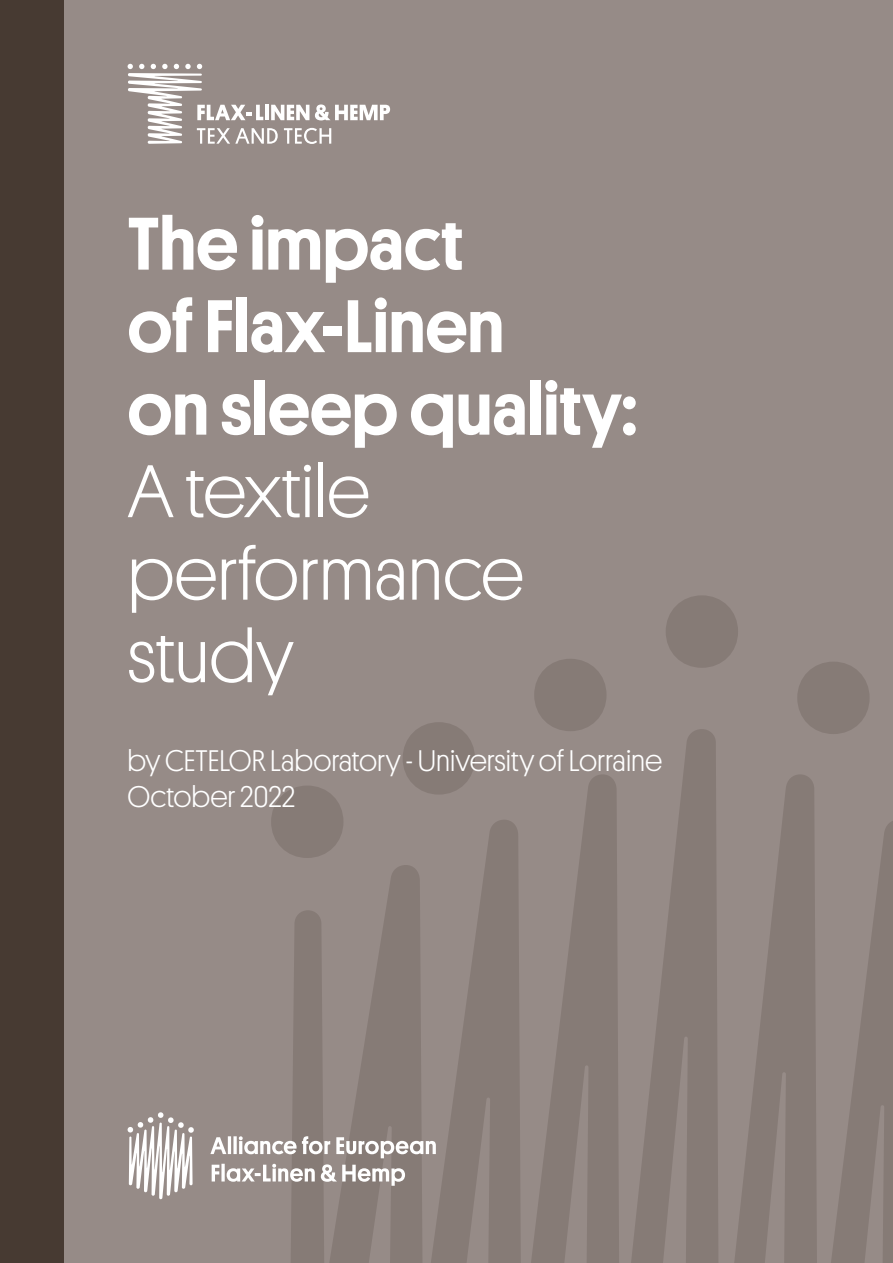
<style>
.page{position:relative;width:893px;height:1263px;background:#fff}
.page>*{position:absolute;margin:0;border:0;box-sizing:border-box;transform-origin:0 0}
.t1{font:500 75px/82.5px "Platform";color:#fff}
.t2{font:300 75px/82.5px "Platform";color:#fff}
.t3{font:300 30px/36px "Platform";color:#fff}
</style>
<div class="page">
<div style="left:64px;top:0;width:829px;height:1263px;background:#968b87"></div>
<svg style="left:128px;top:64px;width:262px;height:80px"></svg>
<div style="left:0;top:0;width:64px;height:1263px;background:#473a32"></div>
<svg style="left:271px;top:595px;width:622px;height:668px"></svg>
<svg style="left:212px;top:1164px;width:193px;height:22px"></svg>
<svg style="left:210px;top:1136px;width:226px;height:22px"></svg>
<svg style="left:128px;top:1112px;width:66px;height:87px"></svg>
<h1 class="t1" style="left:128px;top:198px;width:511px">The impact<br>of Flax-Linen<br>on sleep quality:</h1>
<h1 class="t2" style="left:128px;top:445px;width:398px">A textile performance study</h1>
<p class="t3" style="left:128px;top:740px;width:536px">by CETELOR Laboratory - University of Lorraine<br>October 2022</p>
</div>
